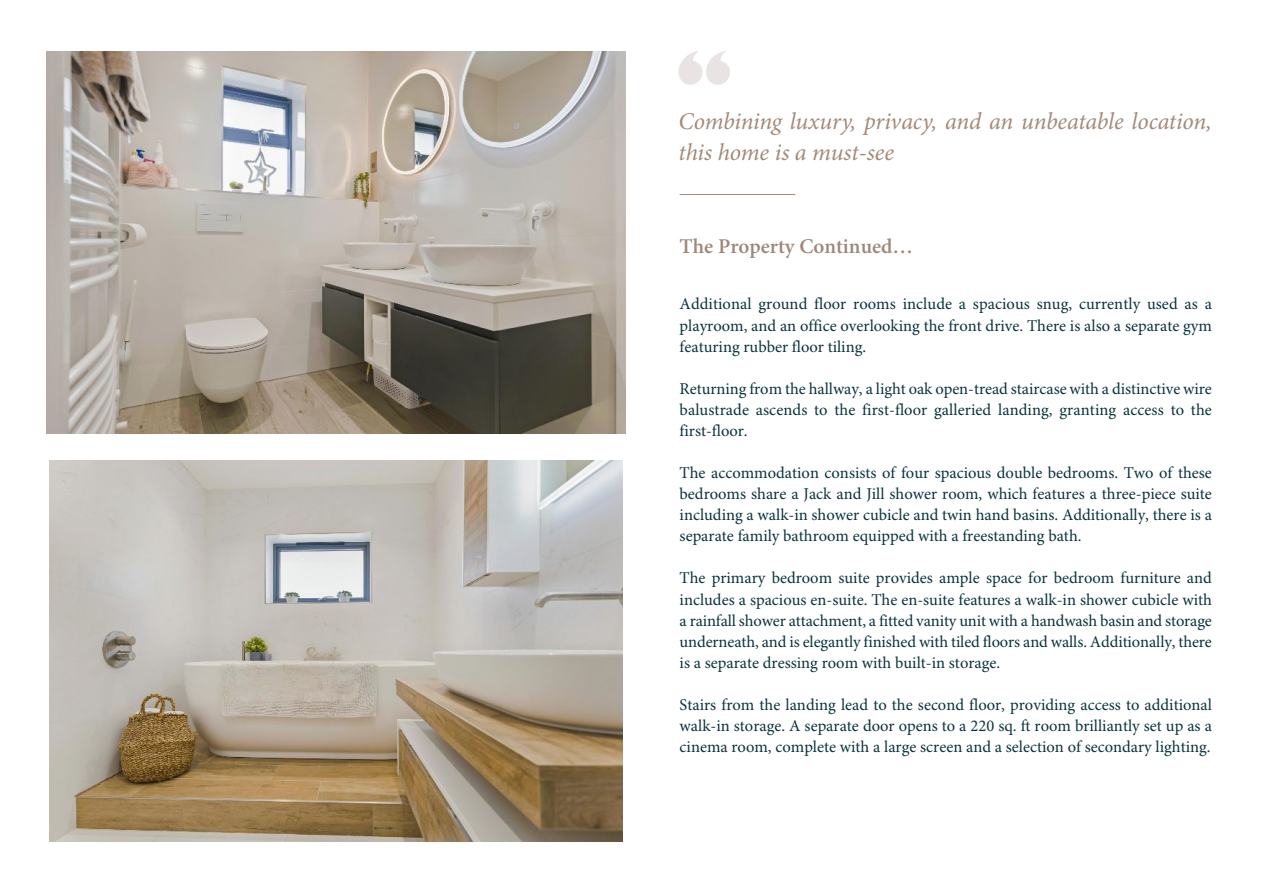
<style>
.page{position:relative;width:1263px;height:893px;background:#fff}
.page>*{position:absolute;margin:0;border:0;box-sizing:border-box;transform-origin:0 0}
.t1{font:italic 24px/30.8px "Minion Pro";letter-spacing:-.01em;color:#a4897a}
.t2{font:600 21px "Minion Pro";color:#9e887b}
.t3{font:16.5px/21.1px "Minion Pro";color:#0b333d;text-align:justify}
</style>
<div class="page">
<img style="left:47px;top:52px;width:578px;height:382px">
<img style="left:50px;top:460px;width:572px;height:382px">
<svg style="left:678px;top:51px;width:52px;height:34px"></svg>
<hr style="left:680px;top:194px;width:115px;height:1px;background:#9e887b">
<h1 class="t1" style="left:678px;top:108px;width:535px">Combining luxury, privacy, and an unbeatable location, this home is a must-see</h1>
<p class="t2" style="left:680px;top:238px;width:235px">The Property Continued…</p>
<p class="t3" style="left:680px;top:295px;width:534px">Additional ground floor rooms include a spacious snug, currently used as a playroom, and an office overlooking the front drive. There is also a separate gym featuring rubber floor tiling.</p>
<p class="t3" style="left:680px;top:379px;width:534px">Returning from the hallway, a light oak open-tread staircase with a distinctive wire balustrade ascends to the first-floor galleried landing, granting access to the first-floor.</p>
<p class="t3" style="left:680px;top:464px;width:534px">The accommodation consists of four spacious double bedrooms. Two of these bedrooms share a Jack and Jill shower room, which features a three-piece suite including a walk-in shower cubicle and twin hand basins. Additionally, there is a separate family bathroom equipped with a freestanding bath.</p>
<p class="t3" style="left:680px;top:569px;width:534px">The primary bedroom suite provides ample space for bedroom furniture and includes a spacious en-suite. The en-suite features a walk-in shower cubicle with a rainfall shower attachment, a fitted vanity unit with a handwash basin and storage underneath, and is elegantly finished with tiled floors and walls. Additionally, there is a separate dressing room with built-in storage.</p>
<p class="t3" style="left:680px;top:696px;width:534px">Stairs from the landing lead to the second floor, providing access to additional walk-in storage. A separate door opens to a 220 sq. ft room brilliantly set up as a cinema room, complete with a large screen and a selection of secondary lighting.</p>
</div>
